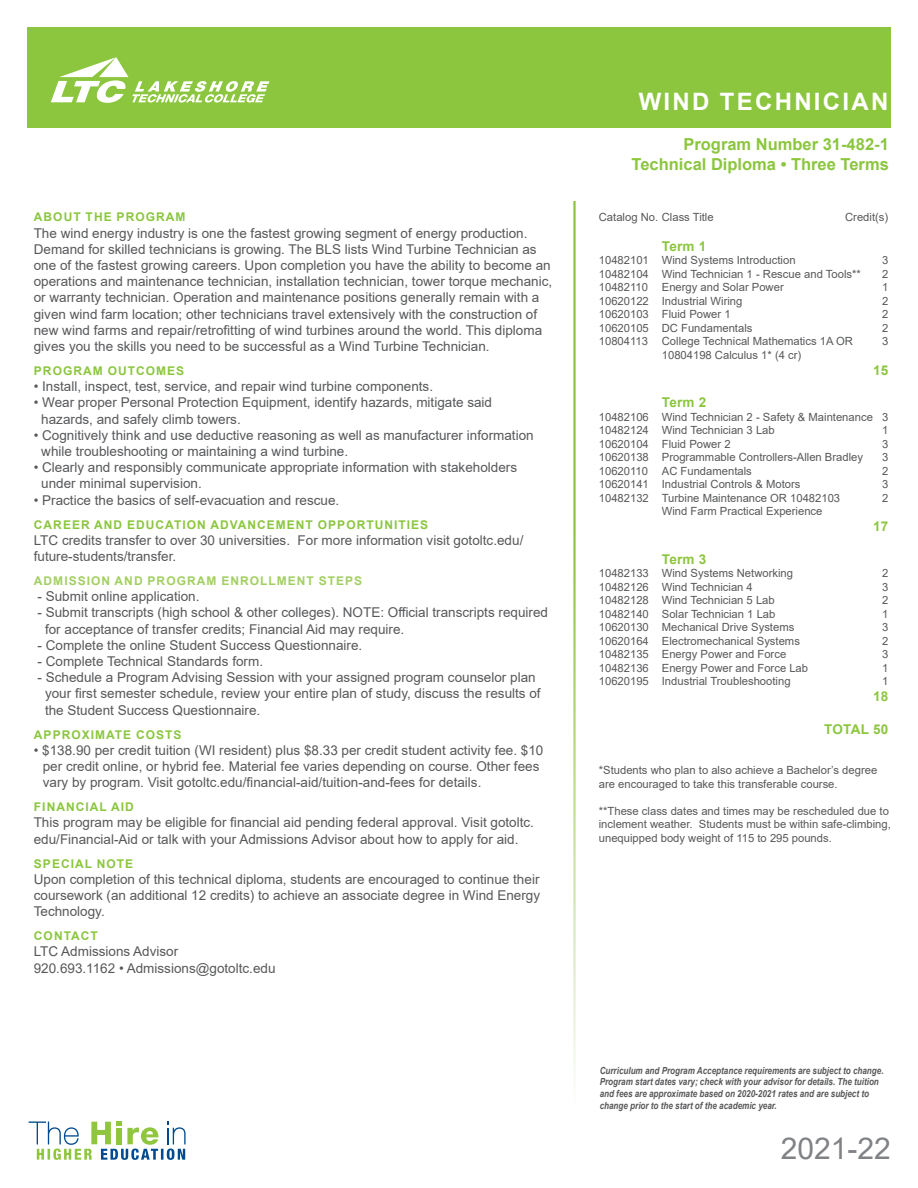
<style>
.page{position:relative;width:918px;height:1188px;background:#fff}
.page>*{position:absolute;margin:0;border:0;box-sizing:border-box;transform-origin:0 0}
.t1{font:30px "Arial";color:#808285}
.t2{font:700 24px "Arial";letter-spacing:.095em;color:#fff}
.t3{font:700 16.5px "Arial";color:#8bc63e}
.Bullet_List{font:13.5px/16.2px "Arial";color:#57585a}
.t4{font:700 13.5px "Arial";letter-spacing:.02em;color:#8bc63e}
.t5{font:700 12px "Arial";letter-spacing:.085em;color:#8bc63e}
.Bullet_List-2{font:700 12px "Arial";letter-spacing:.085em;color:#a2cf62}
.t6{font:11.25px/13.5px "Arial";color:#57585a}
.t7{font:italic 700 9.75px/11.7px "Arial";color:#57585a;scale:.83 1}
</style>
<div class="page">
<div style="left:27px;top:27px;width:864px;height:100px;background:#8bc63e"></div>
<svg style="left:51px;top:57px;width:218px;height:46px"></svg>
<svg style="left:29px;top:1122px;width:157px;height:38px"></svg>
<p class="t5" style="left:34px;top:209px;width:153px">ABOUT THE PROGRAM</p>
<p class="Bullet_List" style="left:34px;top:225px;width:520px">The wind energy industry is one the fastest growing segment of energy production.<br>Demand for skilled technicians is growing. The BLS lists Wind Turbine Technician as one of the fastest growing careers. Upon completion you have the ability to become an operations and maintenance technician, installation technician, tower torque mechanic, or warranty technician. Operation and maintenance positions generally remain with a given wind farm location; other technicians travel extensively with the construction of new wind farms and repair/retrofitting of wind turbines around the world. This diploma gives you the skills you need to be successful as a Wind Turbine Technician.</p>
<p class="t5" style="left:34px;top:362px;width:152px">PROGRAM OUTCOMES</p>
<p class="Bullet_List" style="left:34px;top:378px;width:401px">• Install, inspect, test, service, and repair wind turbine components.</p>
<p class="Bullet_List" style="left:34px;top:395px;width:460px">• Wear proper Personal Protection Equipment, identify hazards, mitigate said</p>
<p class="Bullet_List" style="left:41px;top:411px;width:201px">hazards, and safely climb towers.</p>
<p class="Bullet_List" style="left:34px;top:427px;width:501px">• Cognitively think and use deductive reasoning as well as manufacturer information</p>
<p class="Bullet_List" style="left:41px;top:443px;width:308px">while troubleshooting or maintaining a wind turbine.</p>
<p class="Bullet_List" style="left:34px;top:459px;width:485px">• Clearly and responsibly communicate appropriate information with stakeholders</p>
<p class="Bullet_List" style="left:41px;top:476px;width:162px">under minimal supervision.</p>
<p class="Bullet_List" style="left:34px;top:492px;width:307px">• Practice the basics of self-evacuation and rescue.</p>
<p class="t5" style="left:34px;top:516px;width:396px">CAREER AND EDUCATION ADVANCEMENT OPPORTUNITIES</p>
<p class="Bullet_List" style="left:34px;top:532px;width:491px">LTC credits transfer to over 30 universities. For more information visit gotoltc.edu/ future-students/transfer.</p>
<p class="Bullet_List-2" style="left:34px;top:572px;width:330px">ADMISSION AND PROGRAM ENROLLMENT STEPS</p>
<p class="Bullet_List" style="left:38px;top:588px;width:164px">- Submit online application.</p>
<p class="Bullet_List" style="left:38px;top:605px;width:512px">- Submit transcripts (high school &amp; other colleges). NOTE: Official transcripts required</p>
<p class="Bullet_List" style="left:45px;top:621px;width:361px">for acceptance of transfer credits; Financial Aid may require.</p>
<p class="Bullet_List" style="left:38px;top:637px;width:326px">- Complete the online Student Success Questionnaire.</p>
<p class="Bullet_List" style="left:38px;top:653px;width:227px">- Complete Technical Standards form.</p>
<p class="Bullet_List" style="left:38px;top:669px;width:500px">- Schedule a Program Advising Session with your assigned program counselor plan</p>
<p class="Bullet_List" style="left:45px;top:686px;width:497px">your first semester schedule, review your entire plan of study, discuss the results of</p>
<p class="Bullet_List" style="left:45px;top:702px;width:217px">the Student Success Questionnaire.</p>
<p class="t5" style="left:34px;top:726px;width:149px">APPROXIMATE COSTS</p>
<p class="Bullet_List" style="left:43px;top:742px;width:502px;text-indent:-9px">• $138.90 per credit tuition (WI resident) plus $8.33 per credit student activity fee. $10 per credit online, or hybrid fee. Material fee varies depending on course. Other fees vary by program. Visit gotoltc.edu/financial-aid/tuition-and-fees for details.</p>
<p class="t5" style="left:34px;top:799px;width:101px">FINANCIAL AID</p>
<p class="Bullet_List" style="left:34px;top:815px;width:502px">This program may be eligible for financial aid pending federal approval. Visit gotoltc. edu/Financial-Aid or talk with your Admissions Advisor about how to apply for aid.</p>
<p class="t5" style="left:34px;top:855px;width:101px">SPECIAL NOTE</p>
<p class="Bullet_List" style="left:34px;top:871px;width:508px;text-align:justify">Upon completion of this technical diploma, students are encouraged to continue their coursework (an additional 12 credits) to achieve an associate degree in Wind Energy Technology.</p>
<p class="t5" style="left:34px;top:928px;width:65px">CONTACT</p>
<p class="Bullet_List" style="left:34px;top:944px;width:146px">LTC Admissions Advisor</p>
<p class="Bullet_List" style="left:34px;top:960px;width:243px">920.693.1162 • Admissions@gotoltc.edu</p>
<p class="t2" style="left:639px;top:85px;width:251px">WIND TECHNICIAN</p>
<p class="t3" style="left:683px;top:132px;width:207px">Program Number 31-482-1</p>
<p class="t3" style="left:632px;top:152px;width:259px">Technical Diploma • Three Terms</p>
<p class="t6" style="left:599px;top:210px;width:116px">Catalog No. Class Title</p>
<p class="t6" style="left:845px;top:210px;width:45px">Credit(s)</p>
<p class="t4" style="left:662px;top:236px;width:46px">Term 1</p>
<p class="t6" style="left:599px;top:253px;width:198px">10482101 Wind Systems Introduction</p>
<p class="t6" style="left:882px;top:253px;width:8px">3</p>
<p class="t6" style="left:599px;top:267px;width:264px">10482104 Wind Technician 1 - Rescue and Tools**</p>
<p class="t6" style="left:882px;top:267px;width:8px">2</p>
<p class="t6" style="left:599px;top:280px;width:186px">10482110 Energy and Solar Power</p>
<p class="t6" style="left:882px;top:280px;width:8px">1</p>
<p class="t6" style="left:599px;top:294px;width:145px">10620122 Industrial Wiring</p>
<p class="t6" style="left:882px;top:294px;width:8px">2</p>
<p class="t6" style="left:599px;top:307px;width:133px">10620103 Fluid Power 1</p>
<p class="t6" style="left:882px;top:307px;width:8px">2</p>
<p class="t6" style="left:599px;top:321px;width:155px">10620105 DC Fundamentals</p>
<p class="t6" style="left:882px;top:321px;width:8px">2</p>
<p class="t6" style="left:599px;top:334px;width:256px">10804113 College Technical Mathematics 1A OR</p>
<p class="t6" style="left:882px;top:334px;width:8px">3</p>
<p class="t6" style="left:662px;top:348px;width:141px">10804198 Calculus 1* (4 cr)</p>
<p class="t4" style="left:873px;top:361px;width:17px">15</p>
<p class="t4" style="left:662px;top:393px;width:46px">Term 2</p>
<p class="t6" style="left:599px;top:410px;width:291px">10482106 Wind Technician 2 - Safety &amp; Maintenance 3</p>
<p class="t6" style="left:599px;top:423px;width:177px">10482124 Wind Technician 3 Lab</p>
<p class="t6" style="left:882px;top:423px;width:8px">1</p>
<p class="t6" style="left:599px;top:437px;width:133px">10620104 Fluid Power 2</p>
<p class="t6" style="left:882px;top:437px;width:8px">3</p>
<p class="t6" style="left:599px;top:450px;width:266px">10620138 Programmable Controllers-Allen Bradley</p>
<p class="t6" style="left:882px;top:450px;width:8px">3</p>
<p class="t6" style="left:599px;top:464px;width:155px">10620110 AC Fundamentals</p>
<p class="t6" style="left:882px;top:464px;width:8px">2</p>
<p class="t6" style="left:599px;top:477px;width:203px">10620141 Industrial Controls &amp; Motors</p>
<p class="t6" style="left:882px;top:477px;width:8px">3</p>
<p class="t6" style="left:599px;top:491px;width:243px">10482132 Turbine Maintenance OR 10482103</p>
<p class="t6" style="left:882px;top:491px;width:8px">2</p>
<p class="t6" style="left:662px;top:504px;width:162px">Wind Farm Practical Experience</p>
<p class="t4" style="left:873px;top:517px;width:17px">17</p>
<p class="t4" style="left:662px;top:550px;width:46px">Term 3</p>
<p class="t6" style="left:599px;top:567px;width:196px">10482133 Wind Systems Networking</p>
<p class="t6" style="left:882px;top:567px;width:8px">2</p>
<p class="t6" style="left:599px;top:580px;width:156px">10482126 Wind Technician 4</p>
<p class="t6" style="left:882px;top:580px;width:8px">3</p>
<p class="t6" style="left:599px;top:594px;width:177px">10482128 Wind Technician 5 Lab</p>
<p class="t6" style="left:882px;top:594px;width:8px">2</p>
<p class="t6" style="left:599px;top:607px;width:178px">10482140 Solar Technician 1 Lab</p>
<p class="t6" style="left:882px;top:607px;width:8px">1</p>
<p class="t6" style="left:599px;top:621px;width:197px">10620130 Mechanical Drive Systems</p>
<p class="t6" style="left:882px;top:621px;width:8px">3</p>
<p class="t6" style="left:599px;top:634px;width:203px">10620164 Electromechanical Systems</p>
<p class="t6" style="left:882px;top:634px;width:8px">2</p>
<p class="t6" style="left:599px;top:648px;width:189px">10482135 Energy Power and Force</p>
<p class="t6" style="left:882px;top:648px;width:8px">3</p>
<p class="t6" style="left:599px;top:661px;width:211px">10482136 Energy Power and Force Lab</p>
<p class="t6" style="left:882px;top:661px;width:8px">1</p>
<p class="t6" style="left:599px;top:675px;width:193px">10620195 Industrial Troubleshooting</p>
<p class="t6" style="left:882px;top:675px;width:8px">1</p>
<p class="t4" style="left:873px;top:687px;width:17px">18</p>
<p class="t4" style="left:824px;top:720px;width:66px">TOTAL 50</p>
<p class="t6" style="left:599px;top:764px;width:280px">*Students who plan to also achieve a Bachelor’s degree are encouraged to take this transferable course.</p>
<p class="t6" style="left:599px;top:804px;width:294px">**These class dates and times may be rescheduled due to inclement weather. Students must be within safe-climbing, unequipped body weight of 115 to 295 pounds.</p>
<p class="t7" style="left:600px;top:1065px;width:344px">Curriculum and Program Acceptance requirements are subject to change.<br>Program start dates vary; check with your advisor for details. The tuition and fees are approximate based on 2020-2021 rates and are subject to change prior to the start of the academic year.</p>
<h1 class="t1" style="left:781px;top:1128px;width:112px">2021-22</h1>
</div>
